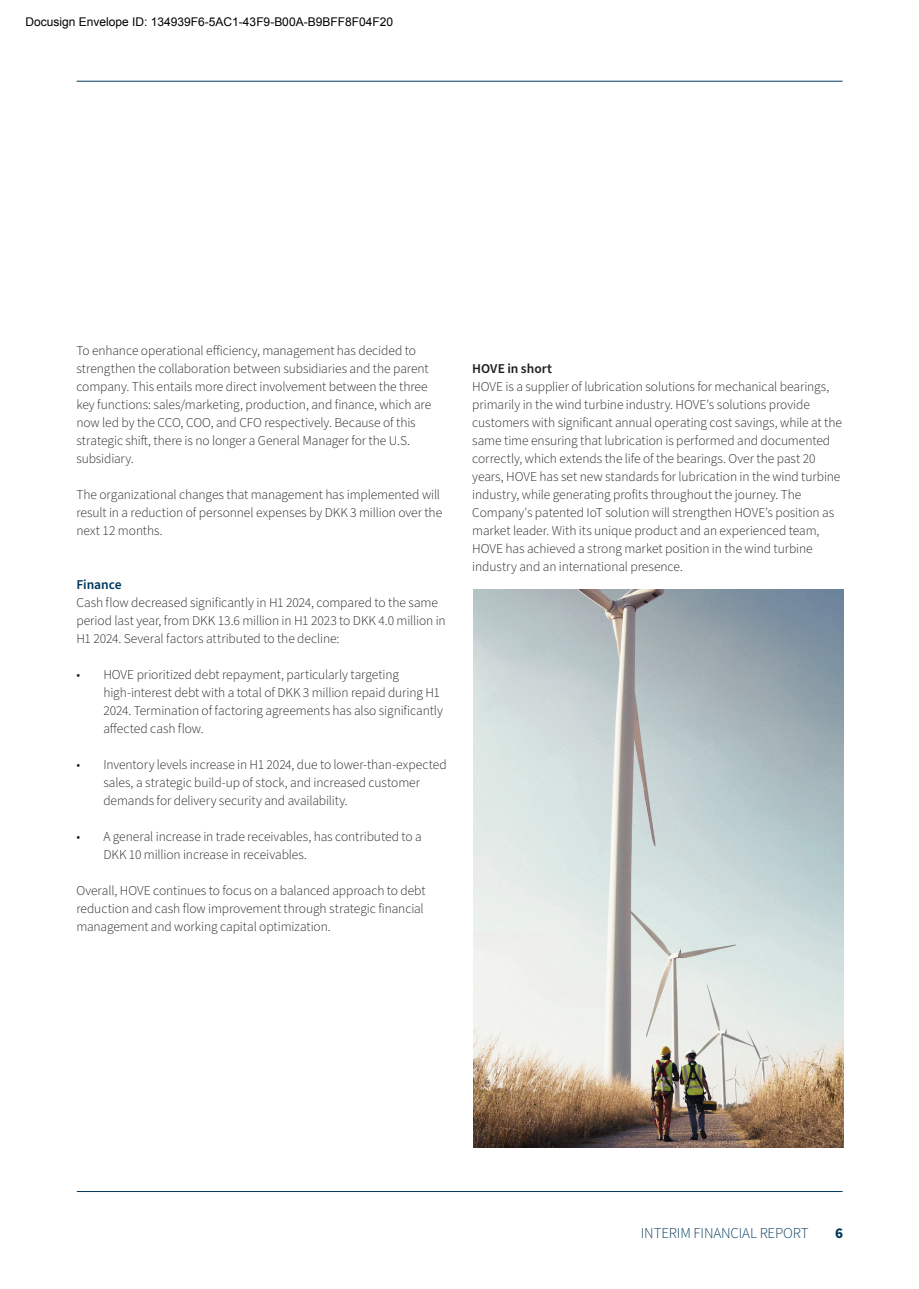
<style>
.page{position:relative;width:919px;height:1289px;background:#fff}
.page>*{position:absolute;margin:0;border:0;box-sizing:border-box;transform-origin:0 0}
.t1{font:300 15px "Source Sans Pro";letter-spacing:-.01em;color:#00385c}
.t2{font:700 15px "Source Sans Pro";color:#00385c}
.Paragraph_Style_1{font:300 13.5px/18px "Source Sans Pro";letter-spacing:-.005em;color:#231f20}
.Paragraph_Style_1-2{font:600 13.5px "Source Sans Pro";color:#231f20}
.Paragraph_Style_1-3{font:600 13.5px "Source Sans Pro";color:#00385c}
.t3{font:12px "Arial";color:#000}
</style>
<div class="page">
<hr style="left:77px;top:1191px;width:765px;height:1px;background:#00385c">
<hr style="left:77px;top:81px;width:765px;height:1px;background:#00385c">
<img style="left:473px;top:589px;width:370px;height:558px">
<p class="t3" style="left:26px;top:15px;width:369px">Docusign Envelope ID: 134939F6-5AC1-43F9-B00A-B9BFF8F04F20</p>
<p class="Paragraph_Style_1" style="left:76px;top:342px;width:356px">To enhance operational efficiency, management has decided to strengthen the collaboration between subsidiaries and the parent company. This entails more direct involvement between the three key functions: sales/marketing, production, and finance, which are now led by the CCO, COO, and CFO respectively. Because of this strategic shift, there is no longer a General Manager for the U.S. subsidiary.</p>
<p class="Paragraph_Style_1" style="left:76px;top:486px;width:367px">The organizational changes that management has implemented will result in a reduction of personnel expenses by DKK 3 million over the next 12 months.</p>
<p class="Paragraph_Style_1-3" style="left:76px;top:575px;width:47px">Finance</p>
<p class="Paragraph_Style_1" style="left:76px;top:594px;width:371px">Cash flow decreased significantly in H1 2024, compared to the same period last year, from DKK 13.6 million in H1 2023 to DKK 4.0 million in<br>H1 2024. Several factors attributed to the decline:</p>
<p class="Paragraph_Style_1" style="left:103px;top:666px;width:341px;text-indent:-27px">• HOVE prioritized debt repayment, particularly targeting high-interest debt with a total of DKK 3 million repaid during H1<br>2024. Termination of factoring agreements has also significantly affected cash flow.</p>
<p class="Paragraph_Style_1" style="left:103px;top:756px;width:345px;text-indent:-27px">• Inventory levels increase in H1 2024, due to lower-than-expected sales, a strategic build-up of stock, and increased customer demands for delivery security and availability.</p>
<p class="Paragraph_Style_1" style="left:103px;top:828px;width:320px;text-indent:-27px">• A general increase in trade receivables, has contributed to a<br>DKK 10 million increase in receivables.</p>
<p class="Paragraph_Style_1" style="left:76px;top:882px;width:351px">Overall, HOVE continues to focus on a balanced approach to debt reduction and cash flow improvement through strategic financial management and working capital optimization.</p>
<p class="Paragraph_Style_1-2" style="left:472px;top:359px;width:81px">HOVE in short</p>
<p class="Paragraph_Style_1" style="left:472px;top:378px;width:371px">HOVE is a supplier of lubrication solutions for mechanical bearings, primarily in the wind turbine industry. HOVE's solutions provide customers with significant annual operating cost savings, while at the same time ensuring that lubrication is performed and documented correctly, which extends the life of the bearings. Over the past 20 years, HOVE has set new standards for lubrication in the wind turbine industry, while generating profits throughout the journey. The Company's patented IoT solution will strengthen HOVE’s position as market leader. With its unique product and an experienced team, HOVE has achieved a strong market position in the wind turbine industry and an international presence.</p>
<p class="t1" style="left:640px;top:1222px;width:169px">INTERIM FINANCIAL REPORT</p>
<p class="t2" style="left:835px;top:1222px;width:9px">6</p>
</div>
